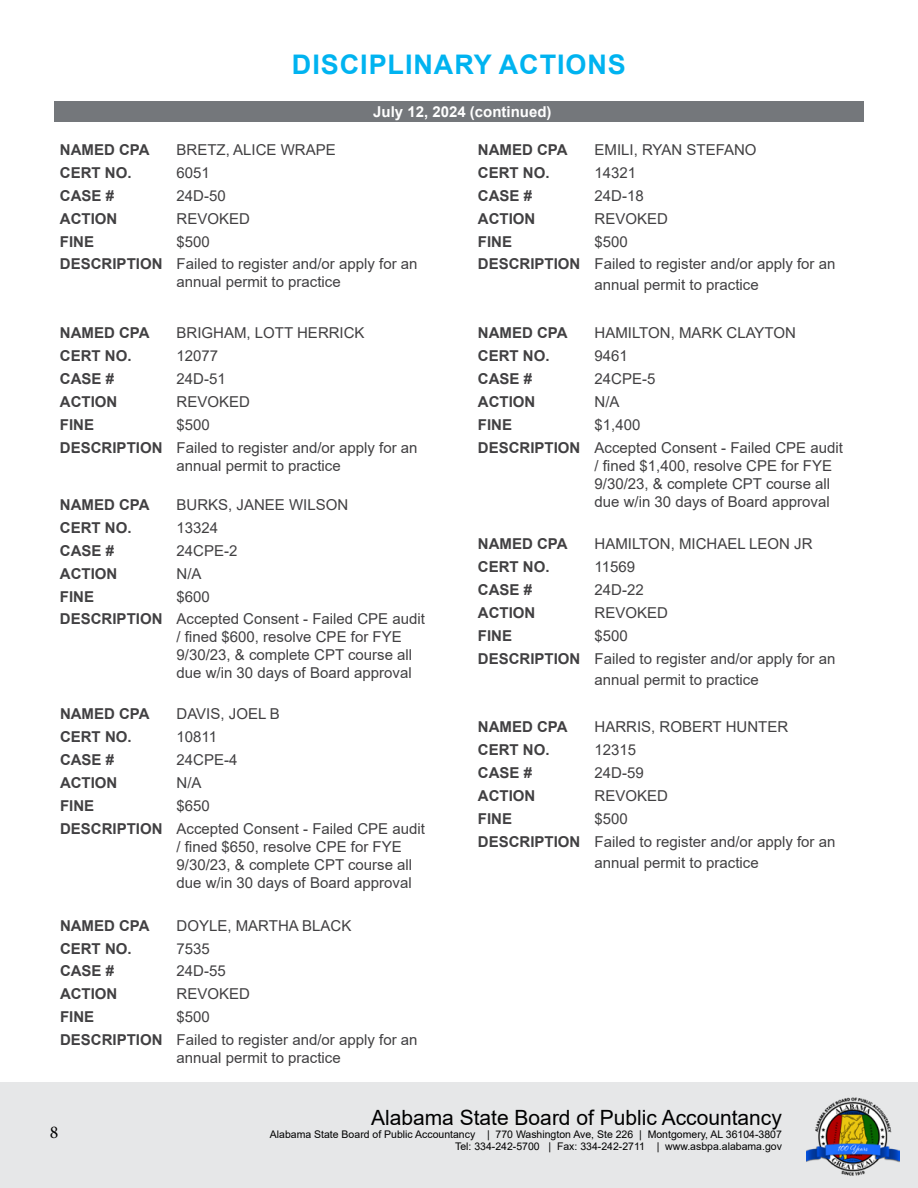
<style>
.page{position:relative;width:918px;height:1188px;background:#fff}
.page>*{position:absolute;margin:0;border:0;box-sizing:border-box;transform-origin:0 0}
.t1{font:700 27px "Arial";letter-spacing:.035em;color:#00b3f0}
.t2{font:21px "Arial";color:#000}
.t3{font:18px "Minion Pro";color:#000}
.t4{font:15px/23px "Arial";color:#414042}
.t5{font:700 15px "Arial";color:#414042}
.t6{font:700 15px "Arial";color:#fff}
.t7{font:10.5px/12.6px "Arial";color:#000;text-align:right}
.s1{font-weight:700}
</style>
<div class="page">
<div style="left:54px;top:102px;width:810px;height:20px;background:#74777b"></div>
<div style="left:0;top:1082px;width:918px;height:106px;background:#e6e7e8"></div>
<img style="left:806px;top:1097px;width:93px;height:79px">
<h1 class="t1" style="left:292px;top:45px;width:336px">DISCIPLINARY ACTIONS</h1>
<p class="t6" style="left:373px;top:102px;width:180px">July 12, 2024 (continued)</p>
<p class="t5" style="left:60px;top:139px;width:91px">NAMED CPA</p>
<p class="t4" style="left:177px;top:138px;width:161px">BRETZ, ALICE WRAPE</p>
<p class="t5" style="left:60px;top:162px;width:73px">CERT NO.</p>
<p class="t4" style="left:177px;top:161px;width:35px">6051</p>
<p class="t5" style="left:60px;top:185px;width:56px">CASE #</p>
<p class="t4" style="left:177px;top:184px;width:51px">24D-50</p>
<p class="t5" style="left:60px;top:208px;width:59px">ACTION</p>
<p class="t4" style="left:177px;top:207px;width:75px">REVOKED</p>
<p class="t5" style="left:60px;top:231px;width:36px">FINE</p>
<p class="t4" style="left:60px;top:230px;width:359px;text-indent:117px">$500<br><span class="s1">DESCRIPTION</span> Failed to register and/or apply for an</p>
<p class="t4" style="left:177px;top:271px;width:166px">annual permit to practice</p>
<p class="t5" style="left:60px;top:323px;width:91px">NAMED CPA</p>
<p class="t4" style="left:177px;top:322px;width:190px">BRIGHAM, LOTT HERRICK</p>
<p class="t5" style="left:60px;top:345px;width:73px">CERT NO.</p>
<p class="t4" style="left:177px;top:344px;width:43px">12077</p>
<p class="t5" style="left:60px;top:368px;width:56px">CASE #</p>
<p class="t4" style="left:177px;top:367px;width:51px">24D-51</p>
<p class="t5" style="left:60px;top:391px;width:59px">ACTION</p>
<p class="t4" style="left:177px;top:390px;width:75px">REVOKED</p>
<p class="t5" style="left:60px;top:414px;width:36px">FINE</p>
<p class="t4" style="left:60px;top:413px;width:359px;text-indent:117px">$500<br><span class="s1">DESCRIPTION</span> Failed to register and/or apply for an</p>
<p class="t4" style="left:177px;top:454px;width:166px">annual permit to practice</p>
<p class="t5" style="left:60px;top:494px;width:91px">NAMED CPA</p>
<p class="t4" style="left:177px;top:493px;width:173px">BURKS, JANEE WILSON</p>
<p class="t5" style="left:60px;top:517px;width:73px">CERT NO.</p>
<p class="t4" style="left:177px;top:516px;width:43px">13324</p>
<p class="t5" style="left:60px;top:540px;width:56px">CASE #</p>
<p class="t4" style="left:177px;top:539px;width:62px">24CPE-2</p>
<p class="t5" style="left:60px;top:563px;width:59px">ACTION</p>
<p class="t4" style="left:177px;top:562px;width:27px">N/A</p>
<p class="t5" style="left:60px;top:586px;width:36px">FINE</p>
<p class="t4" style="left:60px;top:585px;width:366px;text-indent:117px">$600<br><span class="s1">DESCRIPTION</span> Accepted Consent - Failed CPE audit</p>
<p class="t4" style="left:177px;top:628px;width:237px;line-height:18px">/ fined $600, resolve CPE for FYE<br>9/30/23, &amp; complete CPT course all due w/in 30 days of Board approval</p>
<p class="t5" style="left:60px;top:704px;width:91px">NAMED CPA</p>
<p class="t4" style="left:177px;top:703px;width:105px">DAVIS, JOEL B</p>
<p class="t5" style="left:60px;top:727px;width:73px">CERT NO.</p>
<p class="t4" style="left:177px;top:726px;width:42px">10811</p>
<p class="t5" style="left:60px;top:749px;width:56px">CASE #</p>
<p class="t4" style="left:177px;top:748px;width:62px">24CPE-4</p>
<p class="t5" style="left:60px;top:772px;width:59px">ACTION</p>
<p class="t4" style="left:177px;top:771px;width:27px">N/A</p>
<p class="t5" style="left:60px;top:795px;width:36px">FINE</p>
<p class="t4" style="left:60px;top:794px;width:366px;text-indent:117px">$650<br><span class="s1">DESCRIPTION</span> Accepted Consent - Failed CPE audit</p>
<p class="t4" style="left:177px;top:838px;width:237px;line-height:18px">/ fined $650, resolve CPE for FYE<br>9/30/23, &amp; complete CPT course all due w/in 30 days of Board approval</p>
<p class="t5" style="left:60px;top:915px;width:91px">NAMED CPA</p>
<p class="t4" style="left:177px;top:914px;width:176px">DOYLE, MARTHA BLACK</p>
<p class="t5" style="left:60px;top:938px;width:73px">CERT NO.</p>
<p class="t4" style="left:177px;top:937px;width:35px">7535</p>
<p class="t5" style="left:60px;top:961px;width:56px">CASE #</p>
<p class="t4" style="left:177px;top:960px;width:51px">24D-55</p>
<p class="t5" style="left:60px;top:984px;width:59px">ACTION</p>
<p class="t4" style="left:177px;top:983px;width:75px">REVOKED</p>
<p class="t5" style="left:60px;top:1006px;width:36px">FINE</p>
<p class="t4" style="left:60px;top:1005px;width:359px;text-indent:117px">$500<br><span class="s1">DESCRIPTION</span> Failed to register and/or apply for an</p>
<p class="t4" style="left:177px;top:1046px;width:166px">annual permit to practice</p>
<p class="t5" style="left:478px;top:139px;width:91px">NAMED CPA</p>
<p class="t4" style="left:595px;top:138px;width:163px">EMILI, RYAN STEFANO</p>
<p class="t5" style="left:478px;top:162px;width:73px">CERT NO.</p>
<p class="t4" style="left:595px;top:161px;width:43px">14321</p>
<p class="t5" style="left:478px;top:185px;width:56px">CASE #</p>
<p class="t4" style="left:595px;top:184px;width:51px">24D-18</p>
<p class="t5" style="left:478px;top:208px;width:59px">ACTION</p>
<p class="t4" style="left:595px;top:207px;width:75px">REVOKED</p>
<p class="t5" style="left:478px;top:231px;width:36px">FINE</p>
<p class="t4" style="left:478px;top:230px;width:359px;text-indent:117px">$500<br><span class="s1">DESCRIPTION</span> Failed to register and/or apply for an</p>
<p class="t4" style="left:595px;top:274px;width:166px">annual permit to practice</p>
<p class="t5" style="left:478px;top:322px;width:91px">NAMED CPA</p>
<p class="t4" style="left:595px;top:322px;width:203px">HAMILTON, MARK CLAYTON</p>
<p class="t5" style="left:478px;top:345px;width:73px">CERT NO.</p>
<p class="t4" style="left:595px;top:344px;width:35px">9461</p>
<p class="t5" style="left:478px;top:368px;width:56px">CASE #</p>
<p class="t4" style="left:595px;top:367px;width:62px">24CPE-5</p>
<p class="t5" style="left:478px;top:391px;width:59px">ACTION</p>
<p class="t4" style="left:595px;top:390px;width:27px">N/A</p>
<p class="t5" style="left:478px;top:414px;width:36px">FINE</p>
<p class="t4" style="left:478px;top:413px;width:366px;text-indent:117px">$1,400<br><span class="s1">DESCRIPTION</span> Accepted Consent - Failed CPE audit</p>
<p class="t4" style="left:595px;top:457px;width:239px;line-height:18px">/ fined $1,400, resolve CPE for FYE<br>9/30/23, &amp; complete CPT course all due w/in 30 days of Board approval</p>
<p class="t5" style="left:478px;top:534px;width:91px">NAMED CPA</p>
<p class="t4" style="left:595px;top:533px;width:220px">HAMILTON, MICHAEL LEON JR</p>
<p class="t5" style="left:478px;top:557px;width:73px">CERT NO.</p>
<p class="t4" style="left:595px;top:556px;width:42px">11569</p>
<p class="t5" style="left:478px;top:579px;width:56px">CASE #</p>
<p class="t4" style="left:595px;top:578px;width:51px">24D-22</p>
<p class="t5" style="left:478px;top:602px;width:59px">ACTION</p>
<p class="t4" style="left:595px;top:601px;width:75px">REVOKED</p>
<p class="t5" style="left:478px;top:625px;width:36px">FINE</p>
<p class="t4" style="left:478px;top:624px;width:359px;text-indent:117px">$500<br><span class="s1">DESCRIPTION</span> Failed to register and/or apply for an</p>
<p class="t4" style="left:595px;top:668px;width:166px">annual permit to practice</p>
<p class="t5" style="left:478px;top:717px;width:91px">NAMED CPA</p>
<p class="t4" style="left:595px;top:716px;width:195px">HARRIS, ROBERT HUNTER</p>
<p class="t5" style="left:478px;top:739px;width:73px">CERT NO.</p>
<p class="t4" style="left:595px;top:739px;width:43px">12315</p>
<p class="t5" style="left:478px;top:762px;width:56px">CASE #</p>
<p class="t4" style="left:595px;top:761px;width:51px">24D-59</p>
<p class="t5" style="left:478px;top:785px;width:59px">ACTION</p>
<p class="t4" style="left:595px;top:784px;width:75px">REVOKED</p>
<p class="t5" style="left:478px;top:808px;width:36px">FINE</p>
<p class="t4" style="left:478px;top:807px;width:359px;text-indent:117px">$500<br><span class="s1">DESCRIPTION</span> Failed to register and/or apply for an</p>
<p class="t4" style="left:595px;top:851px;width:166px">annual permit to practice</p>
<p class="t3" style="left:50px;top:1120px;width:10px">8</p>
<h2 class="t2" style="left:371px;top:1103px;width:412px">Alabama State Board of Public Accountancy</h2>
<p class="t7" style="left:270px;top:1127px;width:514px">Alabama State Board of Public Accountancy | 770 Washington Ave, Ste 226 | Montgomery, AL 36104-3807<br>Tel: 334-242-5700 | Fax: 334-242-2711 | www.asbpa.alabama.gov</p>
</div>
